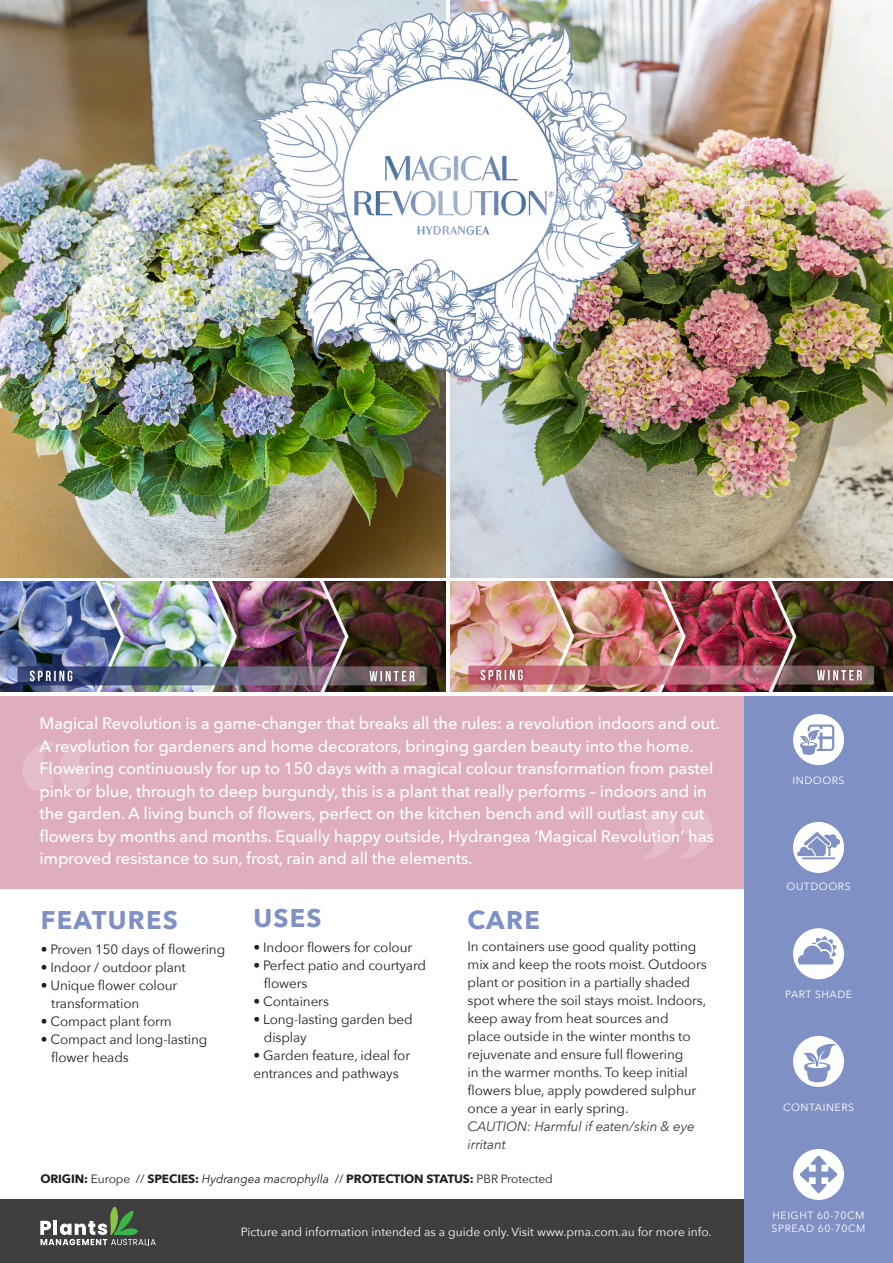
<style>
.page{position:relative;width:893px;height:1263px;background:#fff}
.page>*{position:absolute;margin:0;border:0;box-sizing:border-box;transform-origin:0 0}
.t1{font:700 25.5px "Avenir Next";letter-spacing:.05em;color:#7f90c5}
.t2{font:500 16.5px/22.5px "Avenir Next";letter-spacing:-.01em;color:#fff}
.t3{font:13.5px/18px "Avenir Next";letter-spacing:-.01em;color:#231f20}
.t4{font:italic 13.5px/18px "Avenir Next";letter-spacing:-.01em;color:#3e3e3f}
.t5{font:700 12px "Avenir Next";letter-spacing:-.01em;color:#231f20}
.dotpoints{font:12px "Avenir Next";color:#fff}
.t6{font:10.5px "Avenir Next";letter-spacing:.05em;color:#fff}
.s1{font-weight:400}
.s2{font-weight:400;font-style:italic}
</style>
<div class="page">
<div style="left:0;top:1200px;width:893px;height:63px;background:#3e3e3f"></div>
<svg style="left:40px;top:1206px;width:116px;height:39px"></svg>
<img style="left:451px;top:0;width:442px;height:578px">
<div style="left:0;top:696px;width:744px;height:193px;background:#dfaebe"></div>
<svg style="left:23px;top:741px;width:67px;height:50px"></svg>
<svg style="left:645px;top:810px;width:67px;height:49px"></svg>
<div style="left:744px;top:696px;width:149px;height:567px;background:#7f90c5"></div>
<img style="left:0;top:0;width:445px;height:578px">
<svg style="left:793px;top:928px;width:51px;height:51px"></svg>
<svg style="left:793px;top:1036px;width:51px;height:51px"></svg>
<svg style="left:793px;top:714px;width:51px;height:51px"></svg>
<img style="left:247px;top:0;width:399px;height:395px">
<svg style="left:793px;top:1149px;width:51px;height:51px"></svg>
<svg style="left:793px;top:822px;width:51px;height:51px"></svg>
<img style="left:451px;top:581px;width:442px;height:111px">
<img style="left:0;top:581px;width:445px;height:111px">
<p class="t2" style="left:39px;top:711px;width:682px">Magical Revolution is a game-changer that breaks all the rules: a revolution indoors and out.<br>A revolution for gardeners and home decorators, bringing garden beauty into the home.<br>Flowering continuously for up to 150 days with a magical colour transformation from pastel pink or blue, through to deep burgundy, this is a plant that really performs – indoors and in the garden. A living bunch of flowers, perfect on the kitchen bench and will outlast any cut flowers by months and months. Equally happy outside, Hydrangea ‘Magical Revolution’ has improved resistance to sun, frost, rain and all the elements.</p>
<p class="t1" style="left:41px;top:898px;width:139px">FEATURES</p>
<p class="t1" style="left:253px;top:896px;width:70px">USES</p>
<p class="t1" style="left:468px;top:898px;width:74px">CARE</p>
<p class="t3" style="left:41px;top:939px;width:186px">• Proven 150 days of flowering</p>
<p class="t3" style="left:41px;top:957px;width:147px">• Indoor / outdoor plant</p>
<p class="t3" style="left:51px;top:975px;width:128px;text-indent:-11px">• Unique flower colour transformation</p>
<p class="t3" style="left:41px;top:1011px;width:133px">• Compact plant form</p>
<p class="t3" style="left:51px;top:1029px;width:158px;text-indent:-11px">• Compact and long-lasting flower heads</p>
<p class="t3" style="left:253px;top:938px;width:160px">• Indoor flowers for colour</p>
<p class="t3" style="left:264px;top:956px;width:164px;text-indent:-11px">• Perfect patio and courtyard flowers</p>
<p class="t3" style="left:253px;top:992px;width:77px">• Containers</p>
<p class="t3" style="left:264px;top:1010px;width:150px;text-indent:-11px">• Long-lasting garden bed display</p>
<p class="t3" style="left:253px;top:1046px;width:158px">• Garden feature, ideal for entrances and pathways</p>
<p class="t3" style="left:468px;top:936px;width:241px">In containers use good quality potting mix and keep the roots moist. Outdoors plant or position in a partially shaded spot where the soil stays moist. Indoors, keep away from heat sources and<br>place outside in the winter months to rejuvenate and ensure full flowering<br>in the warmer months. To keep initial flowers blue, apply powdered sulphur once a year in early spring.</p>
<p class="t4" style="left:468px;top:1116px;width:229px">CAUTION: Harmful if eaten/skin &amp; eye irritant</p>
<p class="t5" style="left:40px;top:1168px;width:514px">ORIGIN: <span class="s1">Europe //</span> SPECIES: <span class="s2">Hydrangea macrophylla</span> <span class="s1">//</span> PROTECTION STATUS: <span class="s1">PBR Protected</span></p>
<p class="dotpoints" style="left:241px;top:1221px;width:472px">Picture and information intended as a guide only. Visit www.pma.com.au for more info.</p>
<p class="t6" style="left:793px;top:771px;width:53px">INDOORS</p>
<p class="t6" style="left:786px;top:878px;width:66px">OUTDOORS</p>
<p class="t6" style="left:785px;top:985px;width:69px">PART SHADE</p>
<p class="t6" style="left:783px;top:1098px;width:72px">CONTAINERS</p>
<p class="t6" style="left:773px;top:1206px;width:93px">HEIGHT 60-70CM</p>
<p class="t6" style="left:772px;top:1219px;width:95px">SPREAD 60-70CM</p>
</div>
